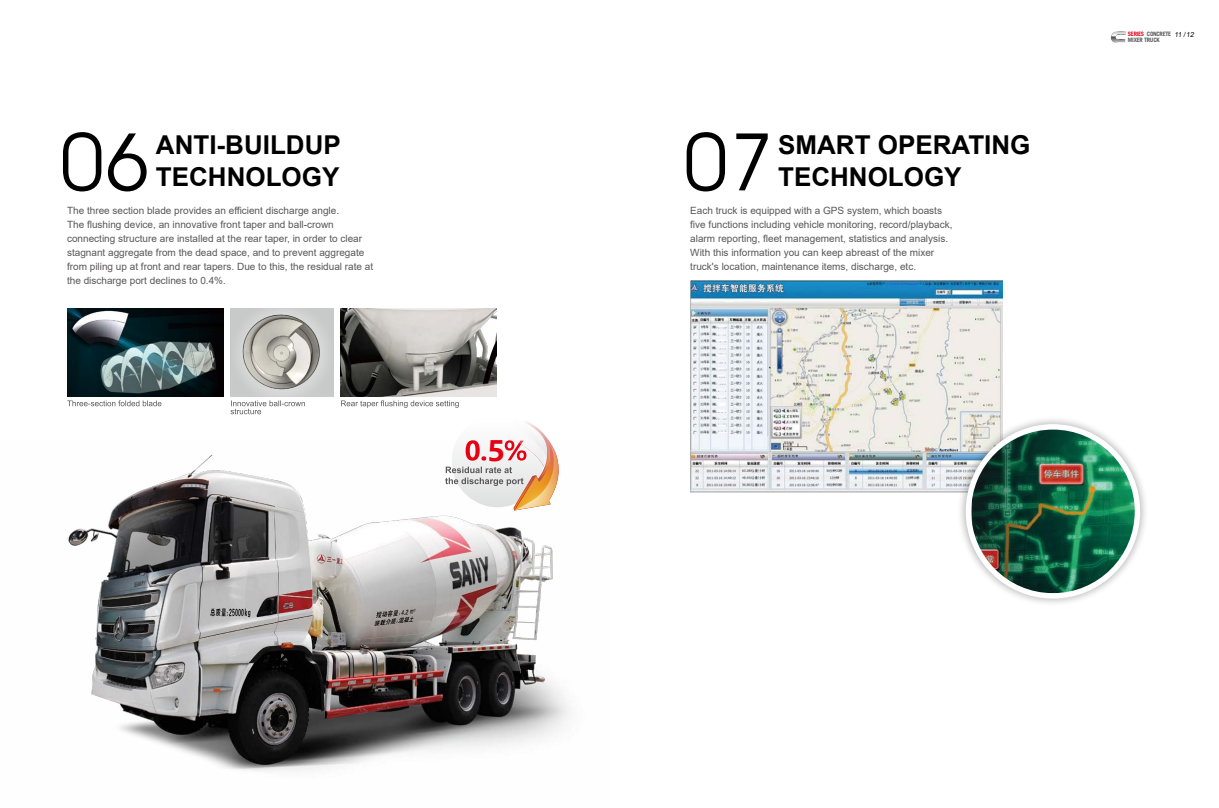
<style>
.page{position:relative;width:1219px;height:808px;background:#fff}
.page>*{position:absolute;margin:0;border:0;box-sizing:border-box;transform-origin:0 0}
.t1{font:700 27.8px "Microsoft Ya Hei";color:#e60012;scale:1.07 1}
.t2{font:700 26px/31.2px "Arial";color:#000}
.t3{font:10px/14px "Arial";color:#595757}
.t4{font:7px "Arial";color:#000}
.t5{font:700 6px/6px "Trade Gothic LT Std";letter-spacing:-.04em;color:#595757}
.s1{color:#e60012}
.s2{font-family:"Arial";font-weight:400;font-size:7px;color:#000}
</style>
<div class="page">
<svg style="left:1111px;top:31px;width:15px;height:11px"></svg>
<img style="left:67px;top:454px;width:504px;height:317px">
<div style="left:230px;top:309px;width:103px;height:87px;background:#cacbcb"></div>
<svg style="left:63px;top:132px;width:84px;height:59px"></svg>
<img style="left:242px;top:313px;width:80px;height:80px">
<img style="left:67px;top:309px;width:156px;height:87px">
<svg style="left:687px;top:132px;width:81px;height:59px"></svg>
<img style="left:690px;top:281px;width:312px;height:211px">
<div style="left:957px;top:415px;width:192px;height:192px;background:#000;opacity:.26"></div>
<img style="left:971px;top:427px;width:166px;height:166px">
<div style="left:966px;top:424px;width:174px;height:174px;border:5px solid #fff;border-radius:50%"></div>
<svg style="left:445px;top:422px;width:114px;height:88px"></svg>
<img style="left:340px;top:309px;width:157px;height:87px">
<svg style="left:67px;top:400px;width:94px;height:6px"></svg>
<svg style="left:341px;top:400px;width:118px;height:8px"></svg>
<svg style="left:231px;top:400px;width:74px;height:14px"></svg>
<h2 class="t2" style="left:156px;top:130px;width:186px">ANTI-BUILDUP<br>TECHNOLOGY</h2>
<h2 class="t2" style="left:778px;top:130px;width:254px">SMART OPERATING<br>TECHNOLOGY</h2>
<p class="t3" style="left:67px;top:203px;width:308px">The three section blade provides an efficient discharge angle.<br>The flushing device, an innovative front taper and ball-crown connecting structure are installed at the rear taper, in order to clear stagnant aggregate from the dead space, and to prevent aggregate from piling up at front and rear tapers. Due to this, the residual rate at the discharge port declines to 0.4%.</p>
<p class="t3" style="left:690px;top:204px;width:264px">Each truck is equipped with a GPS system, which boasts five functions including vehicle monitoring, record/playback, alarm reporting, fleet management, statistics and analysis.<br>With this information you can keep abreast of the mixer truck's location, maintenance items, discharge, etc.</p>
<h1 class="t1" style="left:487px;top:431px;width:19px">5</h1>
<p class="t5" style="left:1128px;top:31px;width:60px"><span class="s1">SERIES</span> CONCRETE <span class="s2">11 /<br></span>MIXER TRUCK</p>
<p class="t4" style="left:1186px;top:29px;width:10px">12</p>
</div>
